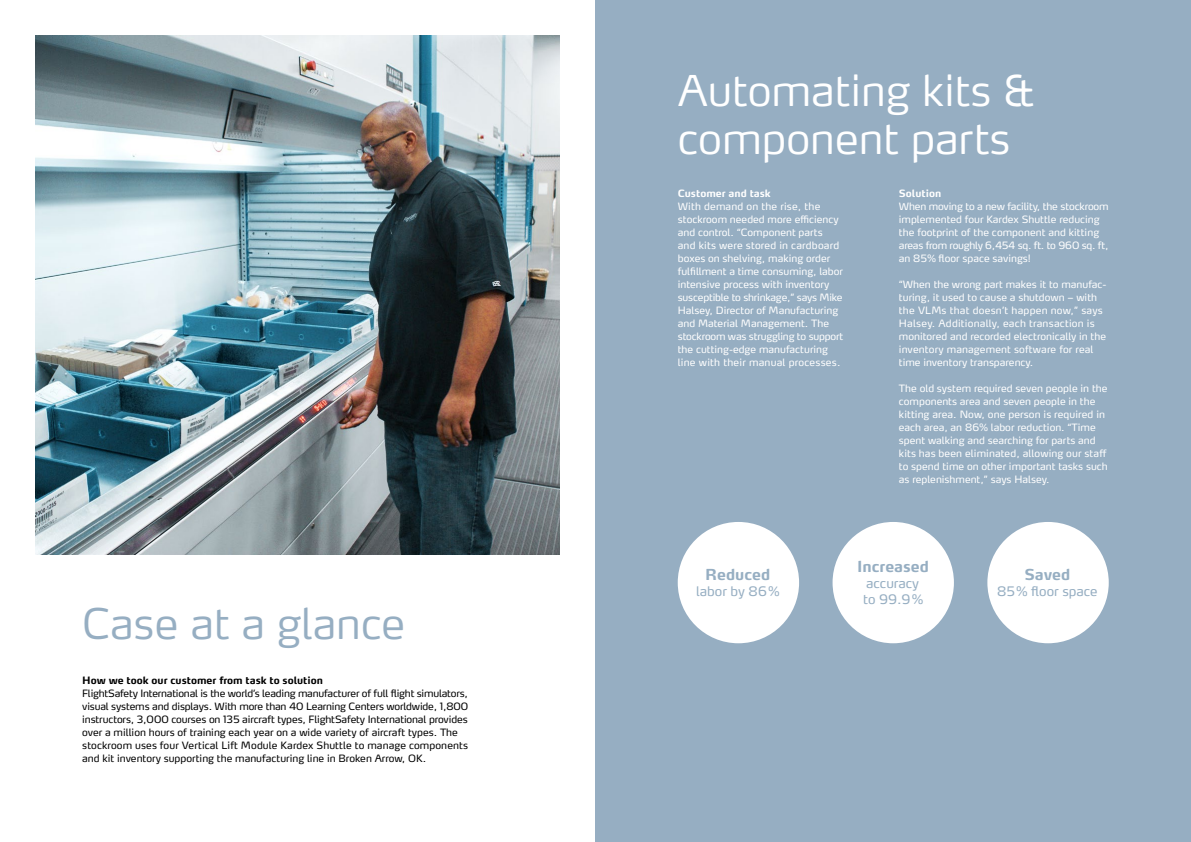
<style>
.page{position:relative;width:1191px;height:842px;background:#fff}
.page>*{position:absolute;margin:0;border:0;box-sizing:border-box;transform-origin:0 0}
.t1{font:300 42px/48px "Max OT";color:#fff}
.t2{font:300 42px "Max OT";color:#96aec2}
.t3{font:700 15px "Max OT";color:#96aec2}
.t4{font:13px/16px "Max OT";color:#96aec2}
.t5{font:10px/13px "Max OT";color:#fff}
.t6{font:10px/13px "Max OT";letter-spacing:-.01em;color:#000}
.t7{font:700 10px "Max OT";color:#000}
.t8{font:700 10px "Max OT";color:#fff}
</style>
<div class="page">
<div style="left:595px;top:0;width:596px;height:842px;background:#96aec2"></div>
<img style="left:36px;top:36px;width:524px;height:518px">
<div style="left:677px;top:522px;width:122px;height:121px;background:#fff;border-radius:50%"></div>
<div style="left:832px;top:522px;width:122px;height:121px;background:#fff;border-radius:50%"></div>
<div style="left:987px;top:522px;width:121px;height:121px;background:#fff;border-radius:50%"></div>
<h1 class="t2" style="left:82px;top:597px;width:324px">Case at a glance</h1>
<p class="t7" style="left:82px;top:674px;width:242px">How we took our customer from task to solution</p>
<p class="t6" style="left:82px;top:687px;width:387px">FlightSafety International is the world’s leading manufacturer of full flight simulators, visual systems and displays. With more than 40 Learning Centers worldwide, 1,800 instructors, 3,000 courses on 135 aircraft types, FlightSafety International provides over a million hours of training each year on a wide variety of aircraft types. The stockroom uses four Vertical Lift Module Kardex Shuttle to manage components and kit inventory supporting the manufacturing line in Broken Arrow, OK.</p>
<h1 class="t1" style="left:677px;top:66px;width:358px">Automating kits &amp; component parts</h1>
<p class="t8" style="left:899px;top:187px;width:44px">Solution</p>
<p class="t5" style="left:899px;top:200px;width:211px">When moving to a new facility, the stockroom implemented four Kardex Shuttle reducing the footprint of the component and kitting areas from roughly 6,454 sq. ft. to 960 sq. ft, an 85% floor space savings!</p>
<p class="t5" style="left:899px;top:278px;width:209px">“When the wrong part makes it to manufac&shy;turing, it used to cause a shutdown – with the VLMs that doesn’t happen now,” says Halsey. Additionally, each transaction is monitored and recorded electronically in the inventory management software for real time inventory transparency.</p>
<p class="t5" style="left:899px;top:382px;width:210px">The old system required seven people in the components area and seven people in the kitting area. Now, one person is required in each area, an 86% labor reduction. “Time spent walking and searching for parts and kits has been eliminated, allowing our staff to spend time on other important tasks such as replenishment,” says Halsey.</p>
<p class="t8" style="left:678px;top:187px;width:95px">Customer and task</p>
<p class="t5" style="left:678px;top:200px;width:167px">With demand on the rise, the stockroom needed more efficiency and control. “Component parts<br>and kits were stored in cardboard boxes on shelving, making order fulfillment a time consuming, labor intensive process with inventory susceptible to shrinkage,” says Mike Halsey, Director of Manufacturing and Material Management. The stockroom was struggling to support the cutting-edge manufacturing line with their manual processes.</p>
<h2 class="t3" style="left:705px;top:565px;width:67px">Reduced</h2>
<h3 class="t4" style="left:696px;top:583px;width:85px">labor by 86%</h3>
<h2 class="t3" style="left:857px;top:557px;width:73px">Increased</h2>
<h3 class="t4" style="left:863px;top:575px;width:62px">accuracy to 99.9%</h3>
<h2 class="t3" style="left:1024px;top:565px;width:48px">Saved</h2>
<h3 class="t4" style="left:997px;top:583px;width:102px">85% floor space</h3>
</div>
